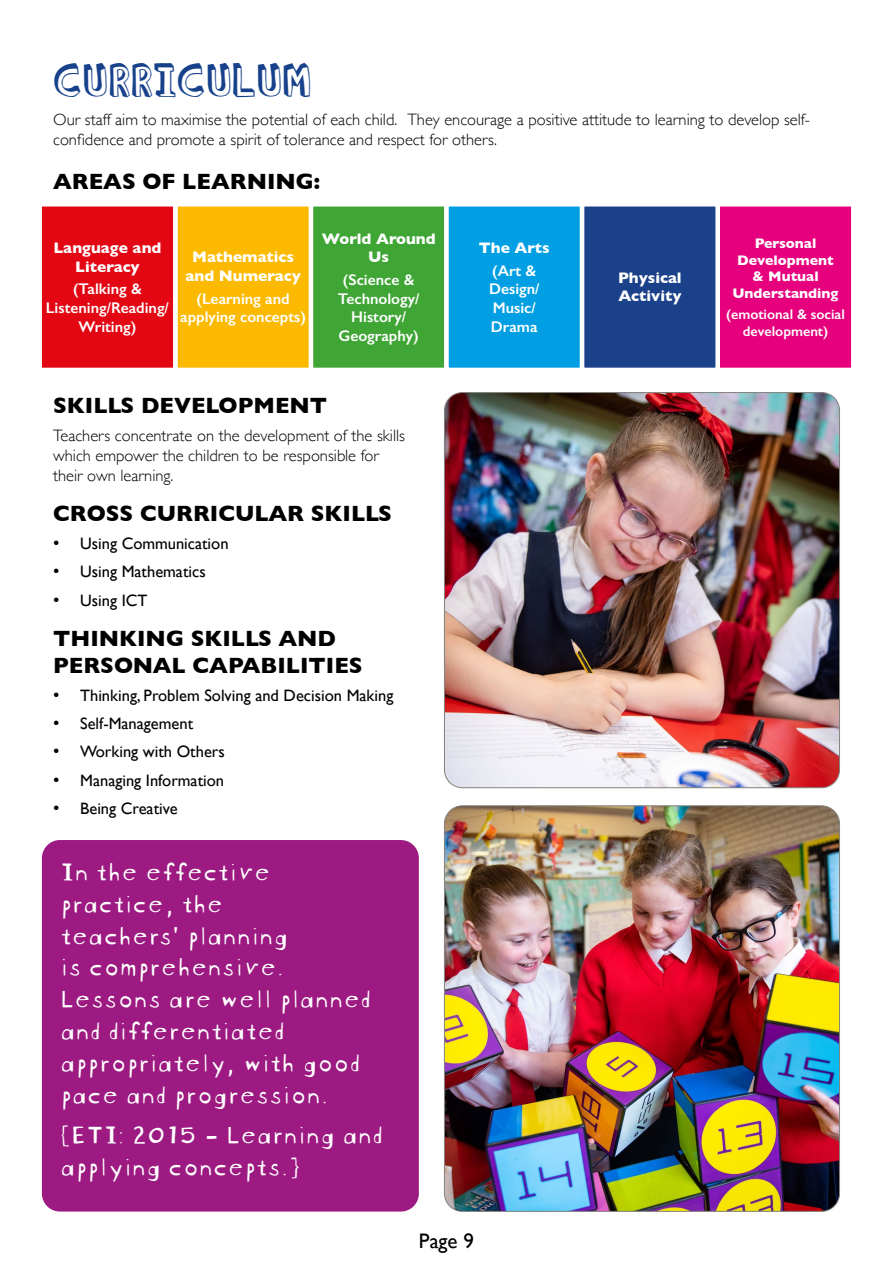
<style>
.page{position:relative;width:893px;height:1276px;background:#fff}
.page>*{position:absolute;margin:0;border:0;box-sizing:border-box;transform-origin:0 0}
.t1{font:45px "Blockhead OT Dark Side";color:#17428b}
.t2{font:26.55px/32px "Blockhead OT Unplugged";color:#fff}
.t3{font:700 22.5px/27px "Gill Sans";color:#000}
.t4{font:21px "Gill Sans";color:#000}
.t5{font:300 16.5px/19.8px "Gill Sans";color:#000}
.t6{font:16.5px "Gill Sans";color:#000}
.t7{font:600 15.6px/18.6px "Gill Sans";color:#fff;text-align:center}
.t8{font:700 15.6px/18.6px "Gill Sans";color:#fff;text-align:center}
.t9{font:700 14.1px/17px "Gill Sans";color:#fff;text-align:center}
.t10{font:600 14.1px/17px "Gill Sans";color:#fff;text-align:center}
.s1{font-size:18px}
</style>
<div class="page">
<div style="left:718px;top:204px;width:135px;height:166px;background:#e6007d"></div>
<div style="left:715px;top:202px;width:140px;height:170px;border:4px solid #fff"></div>
<div style="left:311px;top:204px;width:135px;height:166px;background:#3fa535"></div>
<div style="left:309px;top:202px;width:140px;height:170px;border:4px solid #fff"></div>
<div style="left:446px;top:204px;width:136px;height:166px;background:#009fe3"></div>
<div style="left:444px;top:202px;width:140px;height:170px;border:4px solid #fff"></div>
<div style="left:582px;top:204px;width:136px;height:166px;background:#1a418a"></div>
<div style="left:580px;top:202px;width:140px;height:170px;border:4px solid #fff"></div>
<div style="left:175px;top:204px;width:136px;height:166px;background:#fbba00"></div>
<div style="left:173px;top:202px;width:140px;height:170px;border:4px solid #fff"></div>
<div style="left:42px;top:840px;width:377px;height:371px;background:#9c1a81;border-radius:18px"></div>
<div style="left:40px;top:204px;width:135px;height:166px;background:#e30613"></div>
<div style="left:37px;top:202px;width:141px;height:170px;border:4px solid #fff"></div>
<img style="left:444px;top:392px;width:395px;height:395px">
<img style="left:444px;top:807px;width:395px;height:404px">
<h1 class="t1" style="left:53px;top:41px;width:261px">CURRICULUM</h1>
<p class="t5" style="left:53px;top:109px;width:758px">Our staff aim to maximise the potential of each child. They encourage a positive attitude to learning to develop self&shy;confidence and promote a spirit of tolerance and respect for others.</p>
<h3 class="t3" style="left:53px;top:167px;width:269px">AREAS OF LEARNING:</h3>
<p class="t8" style="left:53px;top:238px;width:109px">Language and<br>Literacy</p>
<p class="t7" style="left:46px;top:280px;width:125px">(Talking &amp;<br>Listening/Reading/<br>Writing)</p>
<p class="t8" style="left:185px;top:247px;width:117px">Mathematics and Numeracy</p>
<p class="t7" style="left:180px;top:289px;width:127px">(Learning and applying concepts)</p>
<p class="t8" style="left:322px;top:229px;width:115px">World Around<br>Us</p>
<p class="t7" style="left:338px;top:270px;width:83px">(Science &amp;<br>Technology/<br>History/<br>Geography)</p>
<h3 class="t3" style="left:53px;top:391px;width:276px">SKILLS DEVELOPMENT</h3>
<p class="t5" style="left:53px;top:425px;width:353px">Teachers concentrate on the development of the skills which empower the children to be responsible for their own learning.</p>
<h3 class="t3" style="left:53px;top:499px;width:340px">CROSS CURRICULAR SKILLS</h3>
<p class="t6" style="left:53px;top:534px;width:177px"><span class="s1">•</span> Using Communication</p>
<p class="t6" style="left:53px;top:562px;width:154px"><span class="s1">•</span> Using Mathematics</p>
<p class="t6" style="left:53px;top:590px;width:96px"><span class="s1">•</span> Using ICT</p>
<h3 class="t3" style="left:53px;top:624px;width:311px">THINKING SKILLS AND<br>PERSONAL CAPABILITIES</h3>
<p class="t6" style="left:53px;top:685px;width:342px"><span class="s1">•</span> Thinking, Problem Solving and Decision Making</p>
<p class="t6" style="left:53px;top:714px;width:142px"><span class="s1">•</span> Self-Management</p>
<p class="t6" style="left:53px;top:742px;width:173px"><span class="s1">•</span> Working with Others</p>
<p class="t6" style="left:53px;top:770px;width:172px"><span class="s1">•</span> Managing Information</p>
<p class="t6" style="left:53px;top:799px;width:126px"><span class="s1">•</span> Being Creative</p>
<h2 class="t2" style="left:60px;top:852px;width:312px">In the effective practice, the<br>teachers’ planning<br>is comprehensive.<br>Lessons are well planned and differentiated appropriately, with good pace and progression.</h2>
<h2 class="t2" style="left:60px;top:1115px;width:324px">{ETI: 2015 - Learning and applying concepts.}</h2>
<p class="t8" style="left:479px;top:238px;width:72px">The Arts</p>
<p class="t7" style="left:489px;top:261px;width:52px;text-align:left">(Art &amp;<br>Design/<br>Music/<br>Drama</p>
<p class="t8" style="left:618px;top:269px;width:65px;line-height:18px;text-align:left">Physical<br>Activity</p>
<p class="t4" style="left:419px;top:1228px;width:57px">Page 9</p>
<p class="t9" style="left:732px;top:234px;width:108px">Personal<br>Development &amp; Mutual<br>Understanding</p>
<p class="t10" style="left:726px;top:306px;width:120px">(emotional &amp; social development)</p>
</div>
